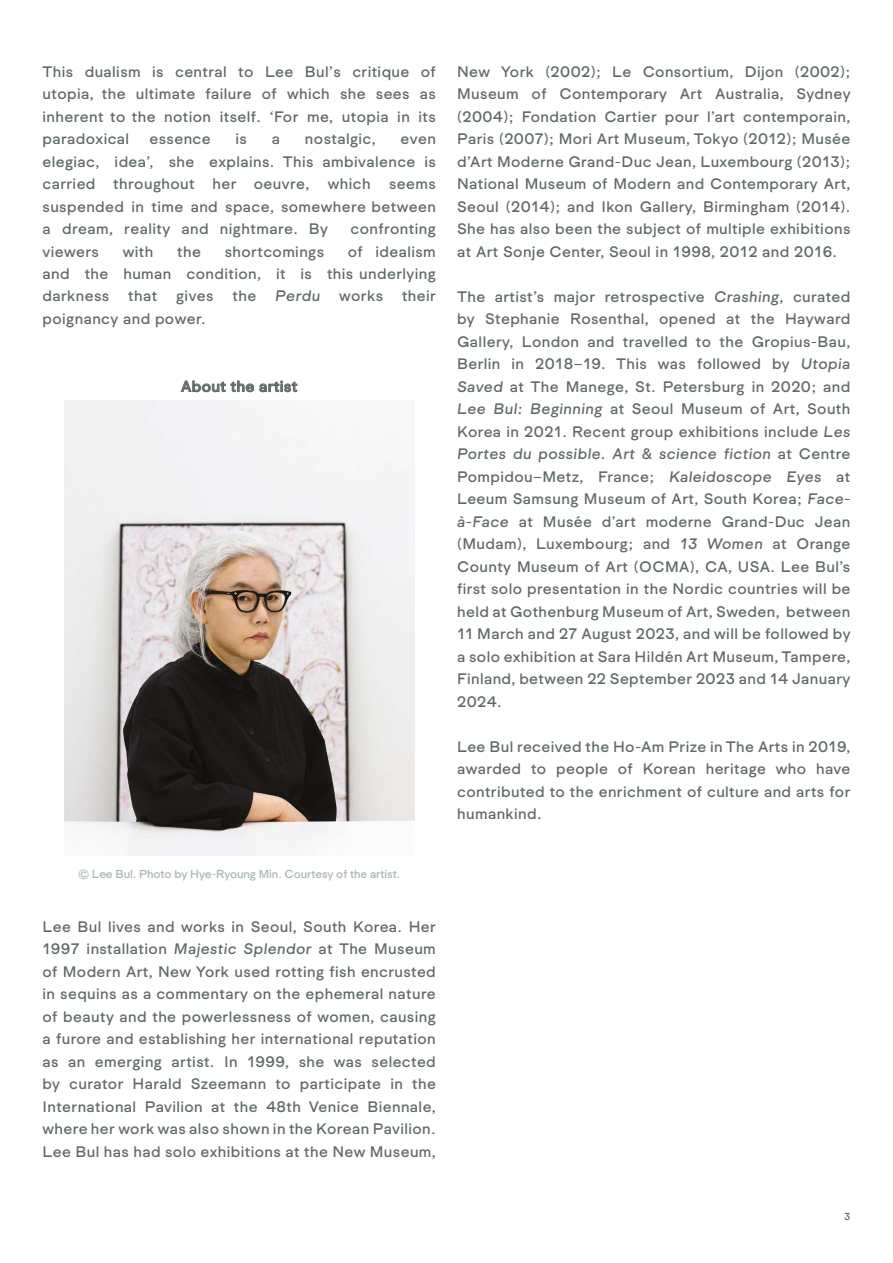
<style>
.page{position:relative;width:893px;height:1263px;background:#fff}
.page>*{position:absolute;margin:0;border:0;box-sizing:border-box;transform-origin:0 0}
.t1{font:15.75px/22.5px "Formale Grotesque N3";letter-spacing:.025em;color:#606969;text-align:justify}
.t2{font:15.75px "Formale Grotesque N3 It";letter-spacing:.025em;color:#606969}
.t3{font:12px "Formale Grotesque N3";letter-spacing:-.01em;color:#a9b5b5}
.t4{font:10.5px "Formale Grotesque N3";color:#606969}
.s1{font-family:"Formale Grotesque N3 It"}
.s2{font-family:"Formale Grotesque N3"}
</style>
<div class="page">
<img style="left:64px;top:400px;width:350px;height:455px">
<p class="t1" style="left:43px;top:60px;width:395px">This dualism is central to Lee Bul’s critique of utopia, the ultimate failure of which she sees as inherent to the notion itself. ‘For me, utopia in its paradoxical</p>
<p class="t1" style="left:149px;top:127px;width:63px">essence</p>
<p class="t1" style="left:236px;top:127px;width:13px">is</p>
<p class="t1" style="left:272px;top:127px;width:10px">a</p>
<p class="t1" style="left:305px;top:127px;width:72px">nostalgic,</p>
<p class="t1" style="left:43px;top:127px;width:395px;text-indent:358px">even elegiac, idea’, she explains. This ambivalence is carried throughout her oeuvre, which seems suspended in time and space, somewhere between a dream, reality and nightmare. By</p>
<p class="t1" style="left:350px;top:217px;width:87px">confronting</p>
<p class="t1" style="left:43px;top:240px;width:395px;text-indent:305px">of idealism and the human condition, it is this underlying darkness that gives the <span class="s1">Perdu</span> works their poignancy and power.</p>
<p class="t1" style="left:43px;top:240px;width:58px">viewers</p>
<p class="t1" style="left:123px;top:240px;width:32px">with</p>
<p class="t1" style="left:177px;top:240px;width:25px">the</p>
<p class="t1" style="left:225px;top:240px;width:101px">shortcomings</p>
<p class="t1" style="left:181px;top:375px;width:118px">About the artist</p>
<p class="t3" style="left:78px;top:867px;width:324px">© Lee Bul. Photo by Hye-Ryoung Min. Courtesy of the artist.</p>
<p class="t1" style="left:43px;top:915px;width:395px">Lee Bul lives and works in Seoul, South Korea. Her 1997 installation <span class="s1">Majestic Splendor</span> at The Museum of Modern Art, New York used rotting fish encrusted in sequins as a commentary on the ephemeral nature of beauty and the powerlessness of women, causing a furore and establishing her international reputation as an emerging artist. In 1999, she was selected by curator Harald Szeemann to participate in the International Pavilion at the 48th Venice Biennale, where her work was also shown in the Korean Pavilion.<br>Lee Bul has had solo exhibitions at the New Museum,</p>
<p class="t1" style="left:457px;top:60px;width:395px">New York (2002); Le Consortium, Dijon (2002); Museum of Contemporary Art Australia, Sydney (2004); Fondation Cartier pour l’art contemporain, Paris (2007); Mori Art Museum, Tokyo (2012); Musée d’Art Moderne Grand-Duc Jean, Luxembourg (2013); National Museum of Modern and Contemporary Art, Seoul (2014); and Ikon Gallery, Birmingham (2014).<br>She has also been the subject of multiple exhibitions at Art Sonje Center, Seoul in 1998, 2012 and 2016.</p>
<p class="t1" style="left:457px;top:285px;width:395px">The artist’s major retrospective <span class="s1">Crashing</span>, curated by Stephanie Rosenthal, opened at the Hayward Gallery, London and travelled to the Gropius-Bau, Berlin in 2018–19. This was followed by <span class="s1">Utopia Saved</span> at The Manege, St. Petersburg in 2020; and <span class="s1">Lee Bul: Beginning</span> at Seoul Museum of Art, South Korea in 2021. Recent group exhibitions include <span class="s1">Les</span></p>
<p class="t2" style="left:457px;top:445px;width:395px">Portes du possible. Art &amp; science fiction <span class="s2">at Centre</span></p>
<p class="t1" style="left:457px;top:465px;width:395px">Pompidou–Metz, France; <span class="s1">Kaleidoscope Eyes</span> at Leeum Samsung Museum of Art, South Korea; <span class="s1">Face&shy;à-Face</span> at Musée d’art moderne Grand-Duc Jean (Mudam), Luxembourg; and <span class="s1">13 Women</span> at Orange County Museum of Art (OCMA), CA, USA. Lee Bul’s first solo presentation in the Nordic countries will be held at Gothenburg Museum of Art, Sweden, between 11 March and 27 August 2023, and will be followed by a solo exhibition at Sara Hildén Art Museum, Tampere, Finland, between 22 September 2023 and 14 January 2024.</p>
<p class="t1" style="left:457px;top:735px;width:395px">Lee Bul received the Ho-Am Prize in The Arts in 2019, awarded to people of Korean heritage who have contributed to the enrichment of culture and arts for humankind.</p>
<p class="t4" style="left:844px;top:1211px;width:8px">3</p>
</div>
